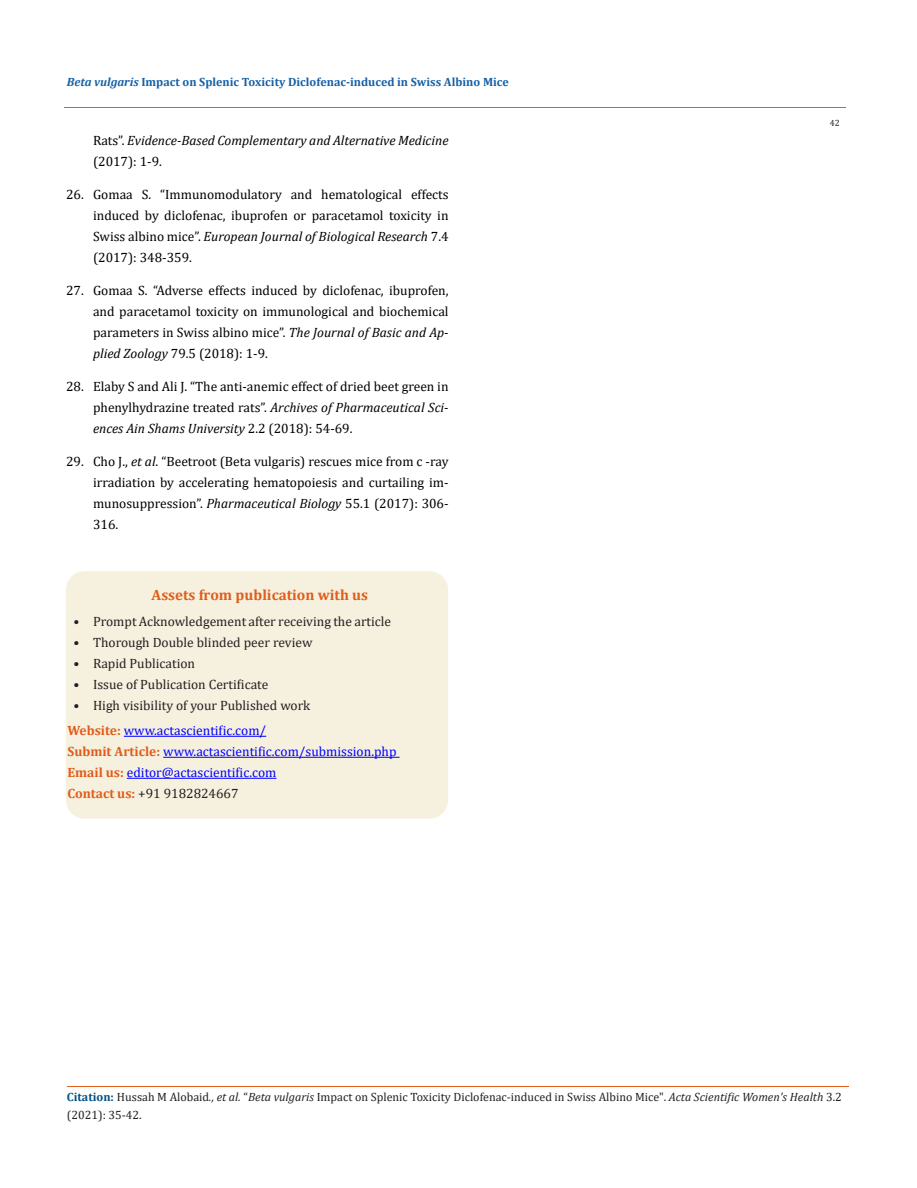
<style>
.page{position:relative;width:917px;height:1188px;background:#fff}
.page>*{position:absolute;margin:0;border:0;box-sizing:border-box;transform-origin:0 0}
.t1{font:700 15px "Cambria";color:#e05d1a}
.t2{font:13.5px/21px "Cambria";color:#000;text-align:justify}
.t3{font:13.5px "Cambria";color:#231f20}
.t4{font:13.5px "Cambria";color:#00f}
.t5{font:italic 13.5px/21px "Cambria";color:#000}
.t6{font:12px/18px "Cambria";color:#231f20}
.t7{font:700 12px "Cambria";color:#1560a6}
.t8{font:9px "Cambria";color:#231f20}
.s1{font-style:italic}
.s2{font-style:normal}
.s3{font-weight:700;color:#e05d1a}
.s4{font-weight:700;color:#035089}
</style>
<div class="page">
<div style="left:67px;top:572px;width:380px;height:246px;background:#f6f0df;border-radius:18px"></div>
<div style="left:66px;top:571px;width:382px;height:248px;border:2px solid #f6f0df;border-radius:18px"></div>
<hr style="left:124px;top:736px;width:142px;height:1px;background:#00f">
<hr style="left:163px;top:757px;width:236px;height:1px;background:#00f">
<hr style="left:127px;top:778px;width:149px;height:1px;background:#00f">
<hr style="left:64px;top:108px;width:781px;height:1px;background:#e05d1a">
<hr style="left:67px;top:1086px;width:781px;height:1px;background:#e05d1a">
<p class="t7" style="left:67px;top:73px;width:443px"><span class="s1">Beta vulgaris</span> Impact on Splenic Toxicity Diclofenac-induced in Swiss Albino Mice</p>
<p class="t5" style="left:93px;top:130px;width:357px"><span class="s2">Rats”.</span> Evidence-Based Complementary and Alternative Medicine <span class="s2">(2017): 1-9.</span></p>
<p class="t2" style="left:93px;top:184px;width:357px;text-indent:-27px">26. Gomaa S. “Immunomodulatory and hematological effects induced by diclofenac, ibuprofen or paracetamol toxicity in Swiss albino mice”. <span class="s1">European Journal of Biological Research</span> 7.4 (2017): 348-359.</p>
<p class="t2" style="left:93px;top:280px;width:357px;text-indent:-27px">27. Gomaa S. “Adverse effects induced by diclofenac, ibuprofen, and paracetamol toxicity on immunological and biochemical parameters in Swiss albino mice”. <span class="s1">The Journal of Basic and Ap&shy;plied Zoology</span> 79.5 (2018): 1-9.</p>
<p class="t2" style="left:93px;top:376px;width:357px;text-indent:-27px">28. Elaby S and Ali J. “The anti-anemic effect of dried beet green in phenylhydrazine treated rats”. <span class="s1">Archives of Pharmaceutical Sci&shy;ences Ain Shams University</span> 2.2 (2018): 54-69.</p>
<p class="t2" style="left:93px;top:451px;width:357px;text-indent:-27px">29. Cho J., <span class="s1">et al</span>. “Beetroot (Beta vulgaris) rescues mice from c -ray irradiation by accelerating hematopoiesis and curtailing im&shy;munosuppression”. <span class="s1">Pharmaceutical Biology</span> 55.1 (2017): 306- 316.</p>
<p class="t1" style="left:151px;top:584px;width:218px">Assets from publication with us</p>
<p class="t3" style="left:74px;top:613px;width:319px">• Prompt Acknowledgement after receiving the article</p>
<p class="t3" style="left:74px;top:634px;width:240px">• Thorough Double blinded peer review</p>
<p class="t3" style="left:74px;top:655px;width:123px">• Rapid Publication</p>
<p class="t3" style="left:74px;top:676px;width:196px">• Issue of Publication Certificate</p>
<p class="t3" style="left:74px;top:697px;width:238px">• High visibility of your Published work</p>
<p class="t4" style="left:67px;top:723px;width:200px"><span class="s3">Website:</span> www.actascientific.com/</p>
<p class="t4" style="left:67px;top:744px;width:330px"><span class="s3">Submit Article:</span> www.actascientific.com/submission.php</p>
<p class="t4" style="left:67px;top:765px;width:210px"><span class="s3">Email us:</span> editor@actascientific.com</p>
<p class="t3" style="left:67px;top:786px;width:173px"><span class="s3">Contact us:</span> +91 9182824667</p>
<p class="t8" style="left:829px;top:118px;width:11px">42</p>
<p class="t6" style="left:67px;top:1088px;width:776px"><span class="s4">Citation:</span> Hussah M Alobaid<span class="s1">., et al.</span> “<span class="s1">Beta vulgaris</span> Impact on Splenic Toxicity Diclofenac-induced in Swiss Albino Mice". <span class="s1">Acta Scientific Women's Health</span> 3.2 (2021): 35-42.</p>
</div>
